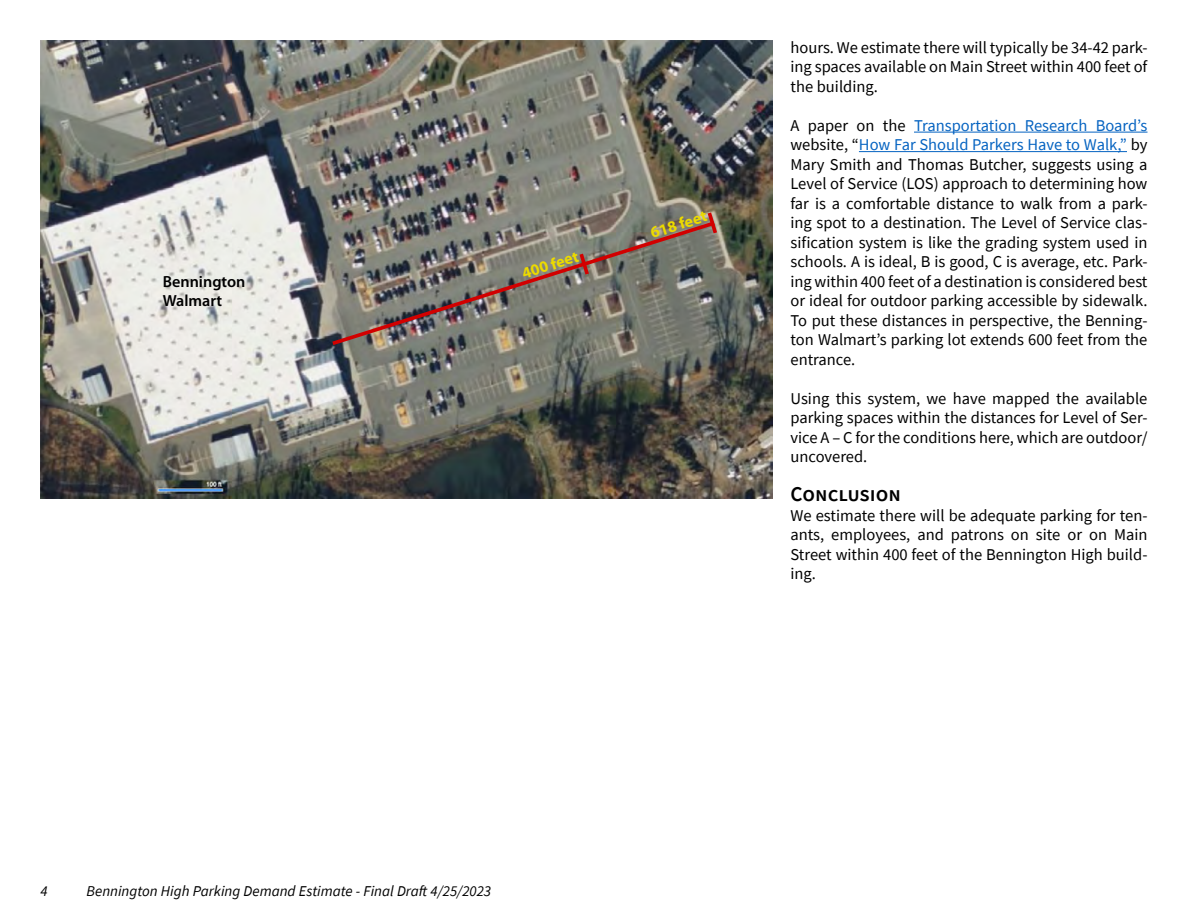
<style>
.page{position:relative;width:1188px;height:918px;background:#fff}
.page>*{position:absolute;margin:0;border:0;box-sizing:border-box;transform-origin:0 0}
.t1{font:600 21px "Source Sans Pro";color:#000}
.t2{font:16.5px/19.5px "Source Sans Pro";color:#000;text-align:justify}
.t3{font:600 16.2px/19.4px "Myriad Pro";color:#000}
.t4{font:700 16.2px "Myriad Pro";color:#ecda00}
.t5{font:italic 15px "Source Sans Pro";color:#000}
.s1{color:#0563c1}
</style>
<div class="page">
<hr style="left:914px;top:132px;width:234px;height:1px;background:#0563c1">
<hr style="left:859px;top:151px;width:268px;height:1px;background:#0563c1">
<img style="left:40px;top:40px;width:733px;height:458px">
<img style="left:328px;top:219px;width:391px;height:129px">
<svg style="left:577px;top:250px;width:15px;height:29px"></svg>
<svg style="left:705px;top:209px;width:15px;height:28px"></svg>
<p class="t3" style="left:163px;top:271px;width:84px">Bennington<br>Walmart</p>
<p class="t4" style="left:519px;top:264px;width:60px;rotate:-18deg">400 feet</p>
<p class="t4" style="left:648px;top:223px;width:60px;rotate:-18deg">618 feet</p>
<p class="t2" style="left:790px;top:38px;width:358px">hours. We estimate there will typically be 34-42 park&shy;ing spaces available on Main Street within 400 feet of the building.</p>
<p class="t2" style="left:790px;top:116px;width:359px">A paper on the <span class="s1">Transportation Research Board’s </span>website, “<span class="s1">How Far Should Parkers Have to Walk,”</span> by Mary Smith and Thomas Butcher, suggests using a Level of Service (LOS) approach to determining how far is a comfortable distance to walk from a park&shy;ing spot to a destination. The Level of Service clas&shy;sification system is like the grading system used in schools. A is ideal, B is good, C is average, etc. Park&shy;ing within 400 feet of a destination is considered best or ideal for outdoor parking accessible by sidewalk.<br>To put these distances in perspective, the Benning&shy;ton Walmart’s parking lot extends 600 feet from the entrance.</p>
<p class="t2" style="left:790px;top:389px;width:358px">Using this system, we have mapped the available parking spaces within the distances for Level of Ser&shy;vice A – C for the conditions here, which are outdoor/ uncovered.</p>
<p class="t1" style="left:790px;top:481px;width:112px">Conclusion</p>
<p class="t2" style="left:790px;top:506px;width:359px">We estimate there will be adequate parking for ten&shy;ants, employees, and patrons on site or on Main Street within 400 feet of the Bennington High build&shy;ing.</p>
<p class="t5" style="left:40px;top:882px;width:9px">4</p>
<p class="t5" style="left:86px;top:882px;width:406px">Bennington High Parking Demand Estimate - Final Draft 4/25/2023</p>
</div>
